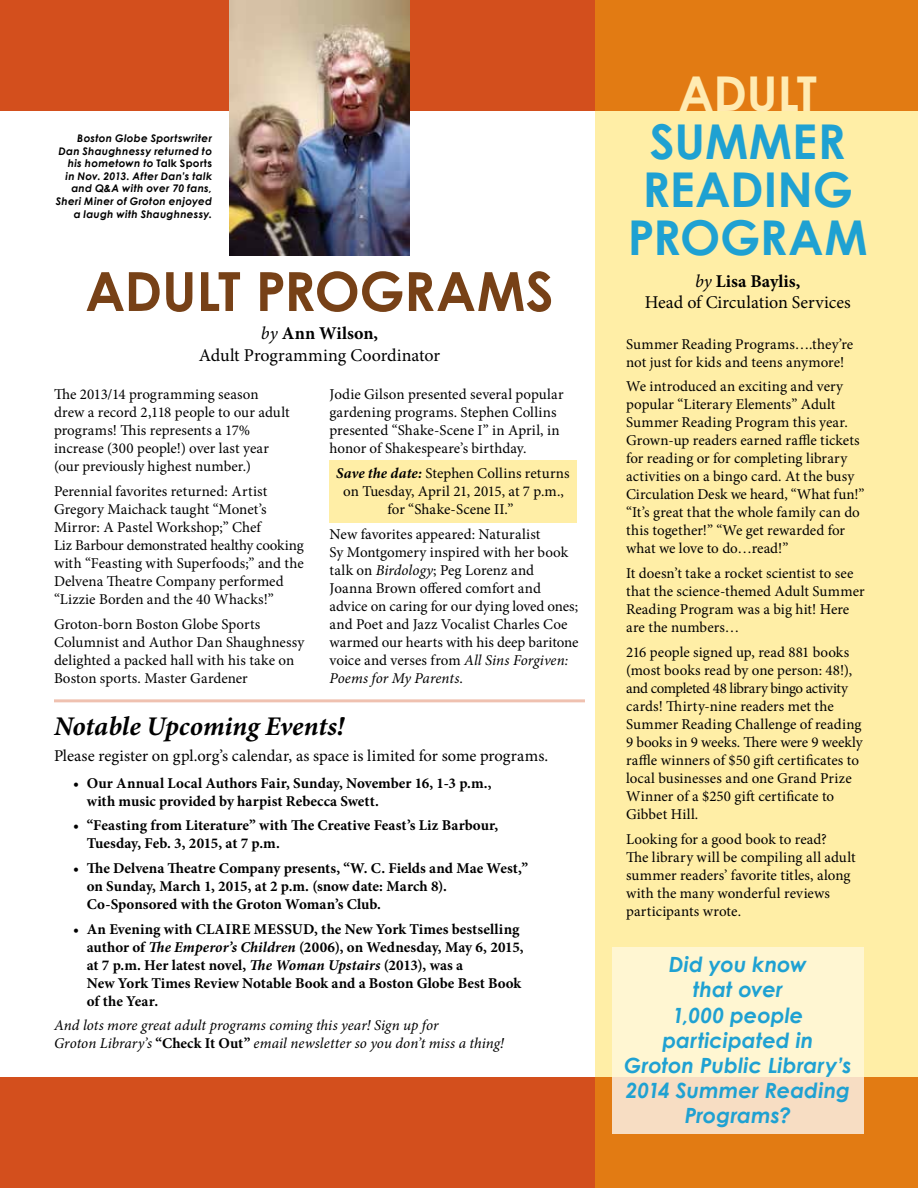
<style>
.page{position:relative;width:918px;height:1188px;background:#fff}
.page>*{position:absolute;margin:0;border:0;box-sizing:border-box;transform-origin:0 0}
.t1{font:700 54px "Century Gothic";letter-spacing:-.01em;color:#774117}
.t2{font:700 48px/48px "Century Gothic";letter-spacing:-.005em;color:#1fa1d2;text-align:center}
.t3{font:700 48px "Century Gothic";letter-spacing:-.01em;color:#ffebb2}
.t4{font:italic 700 27px "Minion Pro";color:#000}
.t5{font:italic 700 21px/25.2px "Century Gothic";color:#1fa1d2;text-align:center}
.t6{font:18px/21.6px "Minion Pro";color:#000;text-align:center}
.t7{font:16.5px "Minion Pro";color:#000}
.t8{font:15px/18px "Minion Pro";color:#000}
.t9{font:700 15px/18px "Minion Pro";color:#000}
.t10{font:italic 15px/18px "Minion Pro";letter-spacing:.005em;color:#000}
.t11{font:italic 700 10.5px/12.6px "Century Gothic";letter-spacing:.025em;color:#000;text-align:right}
.s1{font-style:normal}
.s2{font-style:italic}
.s3{font-weight:700}
.s4{font-weight:700;font-style:italic}
.s5{font-weight:700;font-style:normal}
</style>
<div class="page">
<div style="left:330px;top:461px;width:247px;height:62px;background:#ffeea6"></div>
<div style="left:0;top:0;width:918px;height:110px;background:#d34f1d"></div>
<div style="left:0;top:1078px;width:918px;height:110px;background:#d34f1d"></div>
<svg style="left:595px;top:0;width:323px;height:1188px;background:#fada8c"></svg>
<hr style="left:54px;top:699px;width:531px;height:3px;background:#d34f1d">
<div style="left:612px;top:947px;width:252px;height:187px;background:#fff6d2"></div>
<div style="left:612px;top:1078px;width:252px;height:56px;background:#f7ddc3"></div>
<img style="left:230px;top:0;width:180px;height:256px">
<p class="t11" style="left:56px;top:132px;width:158px">Boston Globe Sportswriter<br>Dan Shaughnessy returned to his hometown to <span class="s1">Talk Sports<br></span>in Nov. 2013. After Dan’s talk and Q&amp;A with over 70 fans,<br>Sheri Miner of Groton enjoyed a laugh with Shaughnessy.</p>
<h1 class="t1" style="left:85px;top:257px;width:470px">ADULT PROGRAMS</h1>
<p class="t6" style="left:199px;top:323px;width:243px"><span class="s2">by</span> <span class="s3">Ann Wilson,<br></span>Adult Programming Coordinator</p>
<p class="t8" style="left:54px;top:386px;width:237px">The 2013/14 programming season drew a record 2,118 people to our adult programs! This represents a 17% increase (300 people!) over last year (our previously highest number.)</p>
<p class="t8" style="left:54px;top:482px;width:251px">Perennial favorites returned: Artist Gregory Maichack taught “Monet’s Mirror: A Pastel Workshop;” Chef<br>Liz Barbour demonstrated healthy cooking with “Feasting with Superfoods;” and the Delvena Theatre Company performed “Lizzie Borden and the 40 Whacks!”</p>
<p class="t8" style="left:54px;top:615px;width:252px">Groton-born Boston Globe Sports Columnist and Author Dan Shaughnessy delighted a packed hall with his take on Boston sports. Master Gardener</p>
<p class="t8" style="left:330px;top:386px;width:236px">Jodie Gilson presented several popular gardening programs. Stephen Collins presented “Shake-Scene I” in April, in honor of Shakespeare’s birthday.</p>
<p class="t8" style="left:336px;top:464px;width:235px;text-align:center"><span class="s4">Save the date:</span> Stephen Collins returns on Tuesday, April 21, 2015, at 7 p.m., for “Shake-Scene II.”</p>
<p class="t8" style="left:330px;top:525px;width:250px">New favorites appeared: Naturalist<br>Sy Montgomery inspired with her book talk on <span class="s2">Birdology</span>; Peg Lorenz and Joanna Brown offered comfort and advice on caring for our dying loved ones; and Poet and Jazz Vocalist Charles Coe warmed our hearts with his deep baritone voice and verses from <span class="s2">All Sins Forgiven:<br>Poems for My Parents</span>.</p>
<h3 class="t4" style="left:54px;top:707px;width:292px">Notable Upcoming Events!</h3>
<p class="t7" style="left:54px;top:745px;width:496px">Please register on gpl.org’s calendar, as space is limited for some programs.</p>
<p class="t9" style="left:87px;top:774px;width:406px;text-indent:-14px">• Our Annual Local Authors Fair, Sunday, November 16, 1-3 p.m., with music provided by harpist Rebecca Swett.</p>
<p class="t9" style="left:87px;top:816px;width:413px;text-indent:-14px">• “Feasting from Literature” with The Creative Feast’s Liz Barbour,<br>Tuesday, Feb. 3, 2015, at 7 p.m.</p>
<p class="t9" style="left:87px;top:859px;width:443px;text-indent:-14px">• The Delvena Theatre Company presents, “W. C. Fields and Mae West,” on Sunday, March 1, 2015, at 2 p.m. (snow date: March 8).<br>Co-Sponsored with the Groton Woman’s Club.</p>
<p class="t9" style="left:87px;top:920px;width:439px;text-indent:-14px">• An Evening with CLAIRE MESSUD, the New York Times bestselling author of <span class="s2">The Emperor’s Children</span> (2006), on Wednesday, May 6, 2015, at 7 p.m. Her latest novel, <span class="s2">The Woman Upstairs</span> (2013), was a<br>New York Times Review Notable Book and a Boston Globe Best Book of the Year.</p>
<p class="t10" style="left:54px;top:1017px;width:452px">And lots more great adult programs coming this year! Sign up for<br>Groton Library’s <span class="s5">“Check It Out”</span> email newsletter so you don’t miss a thing!</p>
<h2 class="t3" style="left:679px;top:64px;width:140px">ADULT</h2>
<h2 class="t2" style="left:628px;top:117px;width:241px">SUMMER<br>READING<br>PROGRAM</h2>
<p class="t6" style="left:645px;top:270px;width:207px"><span class="s2">by</span> <span class="s3">Lisa Baylis,<br></span>Head of Circulation Services</p>
<p class="t8" style="left:626px;top:335px;width:229px">Summer Reading Programs….they’re not just for kids and teens anymore!</p>
<p class="t8" style="left:626px;top:378px;width:240px">We introduced an exciting and very popular “Literary Elements” Adult Summer Reading Program this year.<br>Grown-up readers earned raffle tickets for reading or for completing library activities on a bingo card. At the busy Circulation Desk we heard, “What fun!” “It’s great that the whole family can do this together!” “We get rewarded for what we love to do…read!”</p>
<p class="t8" style="left:626px;top:564px;width:240px">It doesn’t take a rocket scientist to see that the science-themed Adult Summer<br>Reading Program was a big hit! Here are the numbers…</p>
<p class="t8" style="left:626px;top:643px;width:238px">216 people signed up, read 881 books (most books read by one person: 48!), and completed 48 library bingo activity cards! Thirty-nine readers met the Summer Reading Challenge of reading 9 books in 9 weeks. There were 9 weekly raffle winners of $50 gift certificates to local businesses and one Grand Prize Winner of a $250 gift certificate to Gibbet Hill.</p>
<p class="t8" style="left:626px;top:830px;width:231px">Looking for a good book to read?<br>The library will be compiling all adult summer readers’ favorite titles, along with the many wonderful reviews participants wrote.</p>
<h3 class="t5" style="left:624px;top:951px;width:229px">Did you know<br>that over<br>1,000 people participated in<br>Groton Public Library’s<br>2014 Summer Reading<br>Programs?</h3>
</div>
